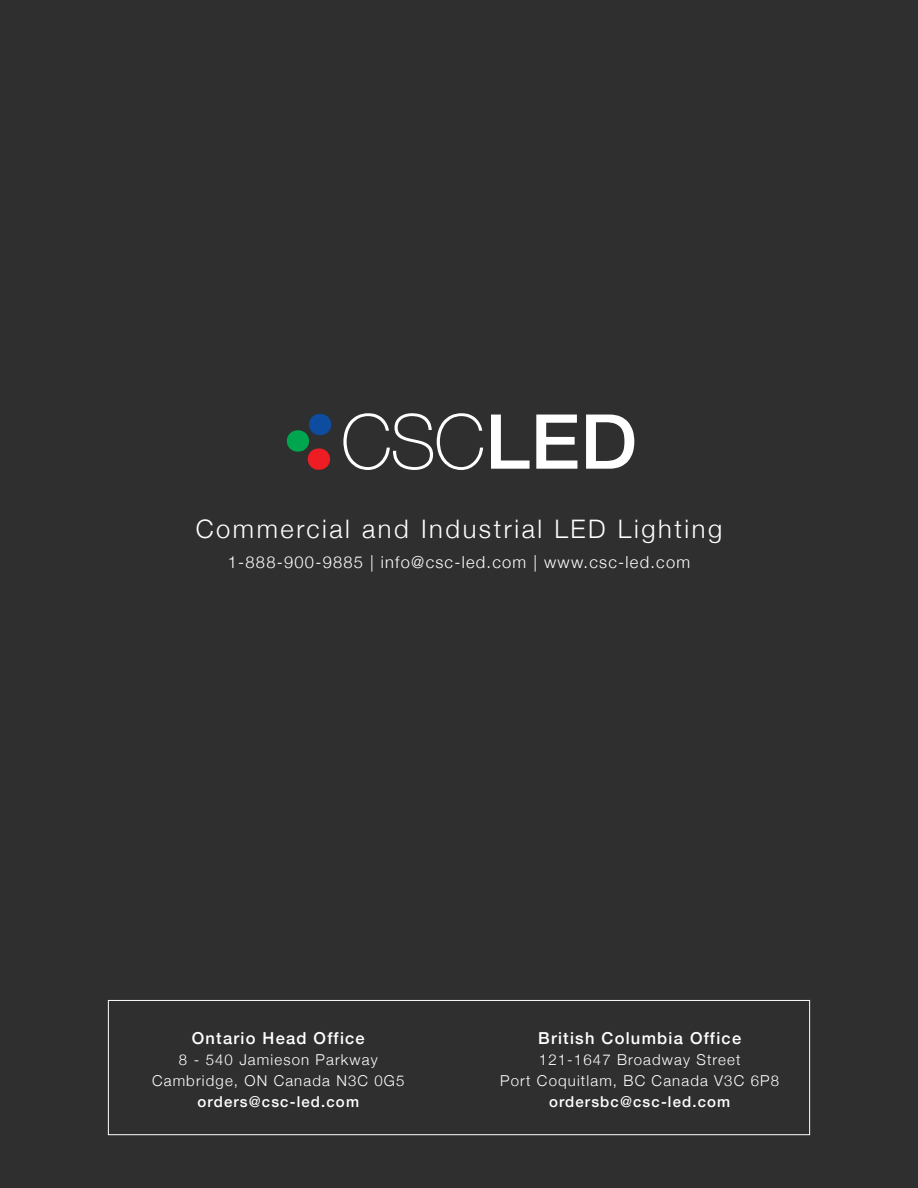
<style>
.page{position:relative;width:918px;height:1188px;background:#2e2f2e}
.page>*{position:absolute;margin:0;border:0;box-sizing:border-box;transform-origin:0 0}
.t1{font:100 75.9px "Helvetica Neue";color:#fff;scale:.96 1}
.t2{font:300 25.5px "Helvetica Neue";letter-spacing:.1em;color:#fff}
.t3{font:300 16.5px "Helvetica Neue";letter-spacing:.075em;color:#fff}
.t4{font:500 16.5px "Helvetica Neue";letter-spacing:.075em;color:#fff}
.t5{font:300 15px "Helvetica Neue";letter-spacing:.075em;color:#fff}
.t6{font:500 15px "Helvetica Neue";letter-spacing:.075em;color:#fff}
.s1{font-weight:500}
</style>
<div class="page">
<div style="left:108px;top:1000px;width:702px;height:135px;border:1px solid #fff"></div>
<div style="left:309px;top:414px;width:22px;height:21px;background:#0d4c9f;border-radius:11px"></div>
<div style="left:308px;top:448px;width:22px;height:22px;background:#ee1d23;border-radius:11px"></div>
<div style="left:287px;top:430px;width:22px;height:22px;background:#00a54f;border-radius:11px"></div>
<p class="t1" style="left:341px;top:384px;width:310px">CSC<span class="s1">LED</span></p>
<p class="t2" style="left:196px;top:508px;width:528px">Commercial and Industrial LED Lighting</p>
<p class="t3" style="left:228px;top:549px;width:464px">1-888-900-9885 | info@csc-led.com | www.csc-led.com</p>
<p class="t4" style="left:192px;top:1025px;width:175px">Ontario Head Office</p>
<p class="t5" style="left:179px;top:1048px;width:200px">8 - 540 Jamieson Parkway</p>
<p class="t5" style="left:152px;top:1069px;width:254px">Cambridge, ON Canada N3C 0G5</p>
<p class="t6" style="left:198px;top:1090px;width:163px">orders@csc-led.com</p>
<p class="t4" style="left:538px;top:1025px;width:204px">British Columbia Office</p>
<p class="t5" style="left:539px;top:1048px;width:203px">121-1647 Broadway Street</p>
<p class="t5" style="left:500px;top:1069px;width:280px">Port Coquitlam, BC Canada V3C 6P8</p>
<p class="t6" style="left:549px;top:1090px;width:183px">ordersbc@csc-led.com</p>
</div>
